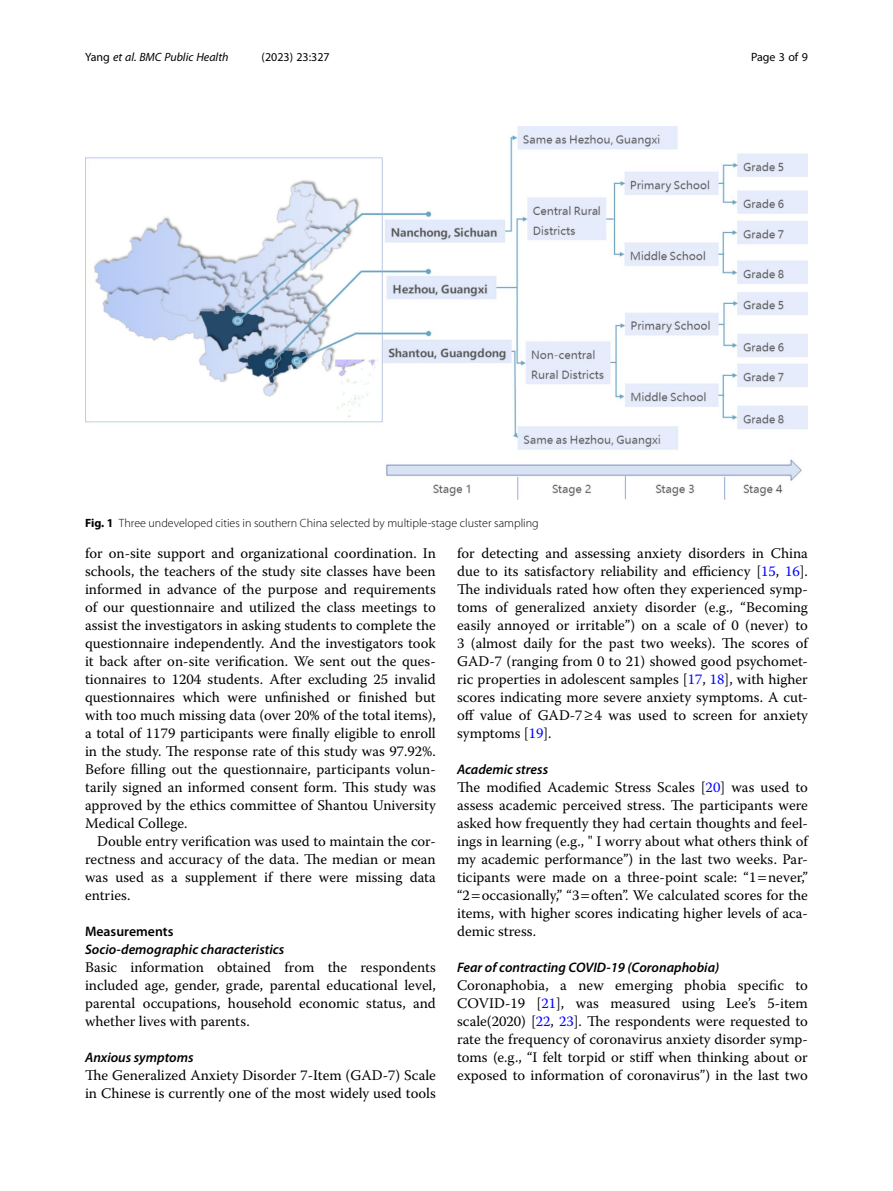
<style>
.page{position:relative;width:893px;height:1191px;background:#fff}
.page>*{position:absolute;margin:0;border:0;box-sizing:border-box;transform-origin:0 0}
.Body_Text{font:14.7px/18px "Warnock Pro";color:#000;text-align:justify}
.Body_Text_Indent{font:14.7px/18px "Warnock Pro";color:#000;text-align:justify}
.Head_3{font:italic 600 13.8px "Myriad Pro";color:#000}
.Head_3_after_2{font:italic 600 13.8px "Myriad Pro";color:#000}
.Head_2{font:600 13.8px "Myriad Pro";color:#000}
.Figure_Caption{font:300 12px "Myriad Pro";color:#000}
.t1{font:italic 12px "Myriad Pro";color:#000}
.t2{font:12px "Myriad Pro";color:#000}
.s1{font-style:normal}
.s2{font-weight:700}
.s3{color:#00f}
</style>
<div class="page">
<img style="left:85px;top:126px;width:723px;height:374px">
<p class="t1" style="left:85px;top:50px;width:145px"><span class="s1">Yang</span> et al. BMC Public Health</p>
<p class="t2" style="left:262px;top:50px;width:70px">(2023) 23:327</p>
<p class="t2" style="left:751px;top:50px;width:58px">Page 3 of 9</p>
<p class="Figure_Caption" style="left:85px;top:516px;width:455px"><span class="s2">Fig. 1</span> Three undeveloped cities in southern China selected by multiple-stage cluster sampling</p>
<p class="Body_Text" style="left:85px;top:544px;width:352px">for on-site support and organizational coordination. In schools, the teachers of the study site classes have been informed in advance of the purpose and requirements of our questionnaire and utilized the class meetings to assist the investigators in asking students to complete the questionnaire independently. And the investigators took it back after on-site verification. We sent out the ques&shy;tionnaires to 1204 students. After excluding 25 invalid questionnaires which were unfinished or finished but with too much missing data (over 20% of the total items), a total of 1179 participants were finally eligible to enroll in the study. The response rate of this study was 97.92%.<br>Before filling out the questionnaire, participants volun&shy;tarily signed an informed consent form. This study was approved by the ethics committee of Shantou University Medical College.</p>
<p class="Body_Text_Indent" style="left:85px;top:832px;width:352px;text-indent:12px">Double entry verification was used to maintain the cor&shy;rectness and accuracy of the data. The median or mean was used as a supplement if there were missing data entries.</p>
<p class="Head_2" style="left:85px;top:923px;width:90px">Measurements</p>
<p class="Head_3_after_2" style="left:85px;top:941px;width:201px">Socio-demographic characteristics</p>
<p class="Body_Text" style="left:85px;top:958px;width:352px">Basic information obtained from the respondents included age, gender, grade, parental educational level, parental occupations, household economic status, and whether lives with parents.</p>
<p class="Head_3" style="left:85px;top:1049px;width:110px">Anxious symptoms</p>
<p class="Body_Text" style="left:85px;top:1066px;width:352px">The Generalized Anxiety Disorder 7-Item (GAD-7) Scale in Chinese is currently one of the most widely used tools</p>
<p class="Body_Text" style="left:457px;top:544px;width:352px">for detecting and assessing anxiety disorders in China due to its satisfactory reliability and efficiency [<span class="s3">15</span>, <span class="s3">16</span>].<br>The individuals rated how often they experienced symp&shy;toms of generalized anxiety disorder (e.g., “Becoming easily annoyed or irritable”) on a scale of 0 (never) to 3 (almost daily for the past two weeks). The scores of GAD-7 (ranging from 0 to 21) showed good psychomet&shy;ric properties in adolescent samples [<span class="s3">17</span>, <span class="s3">18</span>], with higher scores indicating more severe anxiety symptoms. A cut&shy;off value of GAD-7≥4 was used to screen for anxiety symptoms [<span class="s3">19</span>].</p>
<p class="Head_3" style="left:457px;top:761px;width:93px">Academic stress</p>
<p class="Body_Text" style="left:457px;top:778px;width:352px">The modified Academic Stress Scales [<span class="s3">20</span>] was used to assess academic perceived stress. The participants were asked how frequently they had certain thoughts and feel&shy;ings in learning (e.g., " I worry about what others think of my academic performance”) in the last two weeks. Par&shy;ticipants were made on a three-point scale: “1 never,” “2 occasionally,” “3 often”. We calculated scores for the items, with higher scores indicating higher levels of aca&shy;demic stress.</p>
<p class="Head_3" style="left:457px;top:959px;width:264px">Fear of contracting COVID-19 (Coronaphobia)</p>
<p class="Body_Text" style="left:457px;top:976px;width:352px">Coronaphobia, a new emerging phobia specific to COVID-19 [<span class="s3">21</span>], was measured using Lee’s 5-item scale(2020) [<span class="s3">22</span>, <span class="s3">23</span>]. The respondents were requested to rate the frequency of coronavirus anxiety disorder symp&shy;toms (e.g., “I felt torpid or stiff when thinking about or exposed to information of coronavirus”) in the last two</p>
</div>
